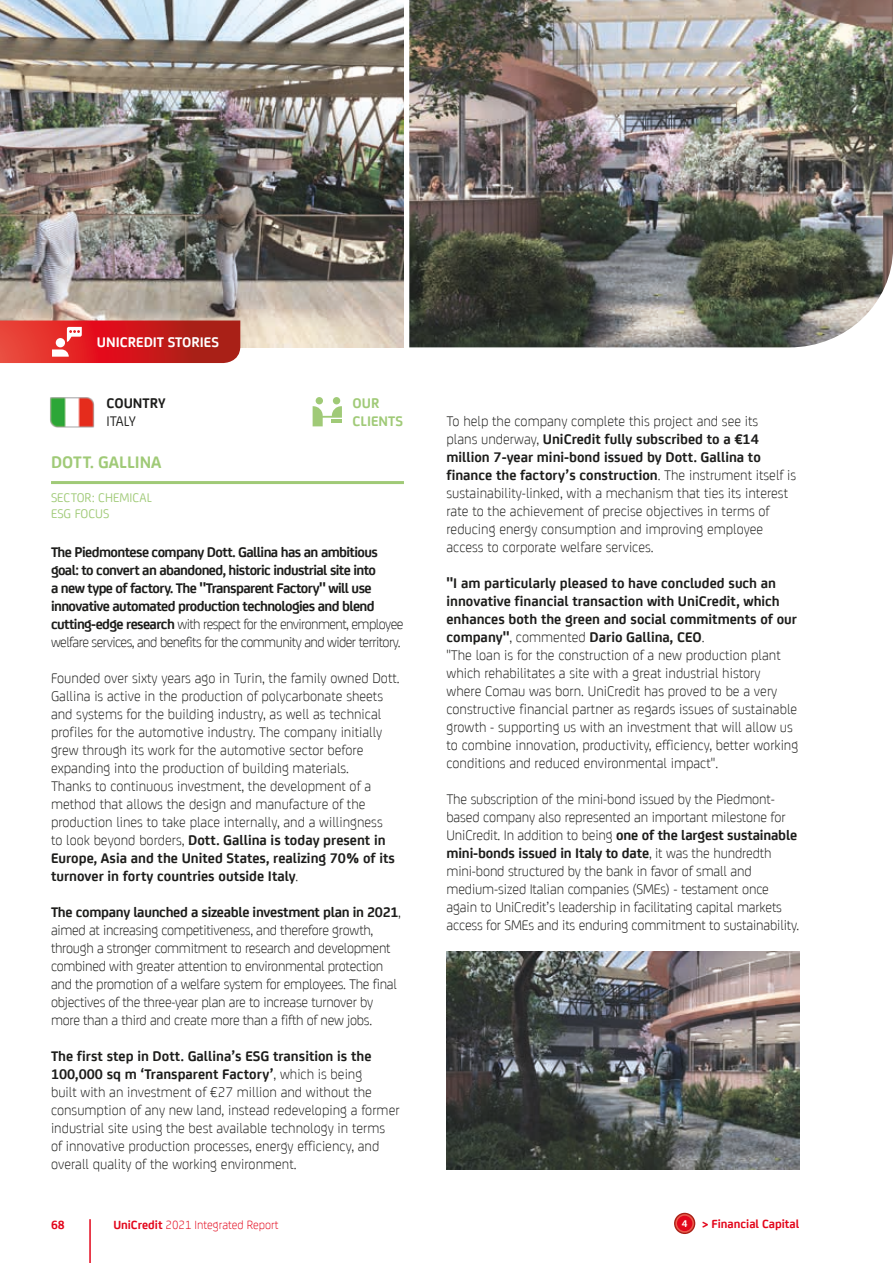
<style>
.page{position:relative;width:893px;height:1263px;background:#fff}
.page>*{position:absolute;margin:0;border:0;box-sizing:border-box;transform-origin:0 0}
.t1{font:700 18px "Uni Credit";color:#a0ca77}
.t2{font:300 15px/18px "Uni Credit";color:#1d1d1b}
.t3{font:300 15px/18px "Uni Credit";letter-spacing:-.02em;color:#1d1d1b}
.t4{font:700 15px/18px "Uni Credit";letter-spacing:-.04em;color:#1d1d1b}
.t5{font:700 15px "Uni Credit";color:#fff}
.t6{font:700 15px/18px "Uni Credit";color:#a0ca77}
.t7{font:700 15px "Uni Credit";color:#1d1d1b}
.t8{font:15px "Uni Credit";letter-spacing:-.03em;color:#1d1d1b}
.t9{font:13.5px/16.2px "Uni Credit";color:#a0ca77}
.t10{font:300 12.75px "Uni Credit";color:#e3061b}
.t11{font:700 12.75px "Uni Credit";color:#e3061b}
.s1{font-weight:300}
.s2{font-weight:700}
.s3{font-size:10.5px;color:#fff}
</style>
<div class="page">
<hr style="left:89px;top:1219px;width:2px;height:44px;background:#e3061b">
<img style="left:446px;top:952px;width:353px;height:217px">
<img style="left:409px;top:0;width:484px;height:347px">
<img style="left:0;top:0;width:404px;height:347px">
<hr style="left:51px;top:481px;width:353px;height:3px;background:#a0ca77">
<div style="left:316px;top:397px;width:7px;height:7px;background:#a0ca77;border-radius:50%"></div>
<div style="left:333px;top:397px;width:7px;height:7px;background:#a0ca77;border-radius:50%"></div>
<svg style="left:313px;top:406px;width:29px;height:20px"></svg>
<img style="left:50px;top:397px;width:45px;height:31px">
<svg style="left:674px;top:1213px;width:21px;height:21px"></svg>
<svg style="left:675px;top:1214px;width:19px;height:19px"></svg>
<div style="left:677px;top:1216px;width:15px;height:15px;background:#e3061b;border-radius:50%"></div>
<svg style="left:0;top:320px;width:240px;height:43px;background:#d02b2a"></svg>
<p class="t5" style="left:97px;top:331px;width:124px">UNICREDIT STORIES</p>
<p class="t7" style="left:106px;top:392px;width:61px">COUNTRY</p>
<p class="t8" style="left:106px;top:411px;width:31px">ITALY</p>
<p class="t1" style="left:51px;top:449px;width:112px">DOTT. GALLINA</p>
<p class="t9" style="left:51px;top:488px;width:102px">SECTOR: CHEMICAL<br>ESG FOCUS</p>
<p class="t6" style="left:353px;top:393px;width:52px">OUR<br>CLIENTS</p>
<p class="t4" style="left:51px;top:542px;width:354px">The Piedmontese company Dott. Gallina has an ambitious goal: to convert an abandoned, historic industrial site into<br>a new type of factory. The "Transparent Factory" will use innovative automated production technologies and blend cutting-edge research <span class="s1">with respect for the environment, employee welfare services, and benefits for the community and wider territory.</span></p>
<p class="t2" style="left:51px;top:668px;width:350px">Founded over sixty years ago in Turin, the family owned Dott.<br>Gallina is active in the production of polycarbonate sheets and systems for the building industry, as well as technical profiles for the automotive industry. The company initially grew through its work for the automotive sector before expanding into the production of building materials.<br>Thanks to continuous investment, the development of a method that allows the design and manufacture of the production lines to take place internally, and a willingness<br>to look beyond borders, <span class="s2">Dott. Gallina is today present in Europe, Asia and the United States, realizing 70% of its turnover in forty countries outside Italy</span>.</p>
<p class="t3" style="left:51px;top:902px;width:351px"><span class="s2">The company launched a sizeable investment plan in 2021</span>, aimed at increasing competitiveness, and therefore growth, through a stronger commitment to research and development combined with greater attention to environmental protection and the promotion of a welfare system for employees. The final objectives of the three-year plan are to increase turnover by more than a third and create more than a fifth of new jobs.</p>
<p class="t2" style="left:51px;top:1046px;width:350px"><span class="s2">The first step in Dott. Gallina’s ESG transition is the 100,000 sq m ‘Transparent Factory’</span>, which is being<br>built with an investment of €27 million and without the consumption of any new land, instead redeveloping a former industrial site using the best available technology in terms of innovative production processes, energy efficiency, and overall quality of the working environment.</p>
<p class="t11" style="left:51px;top:1215px;width:15px">68</p>
<p class="t10" style="left:113px;top:1215px;width:167px"><span class="s2">UniCredit</span> 2021 Integrated Report</p>
<p class="t2" style="left:446px;top:411px;width:351px">To help the company complete this project and see its<br>plans underway, <span class="s2">UniCredit fully subscribed to a €14 million 7-year mini-bond issued by Dott. Gallina to finance the factory’s construction</span>. The instrument itself is sustainability-linked, with a mechanism that ties its interest rate to the achievement of precise objectives in terms of reducing energy consumption and improving employee access to corporate welfare services.</p>
<p class="t2" style="left:446px;top:573px;width:353px"><span class="s2">"I am particularly pleased to have concluded such an innovative financial transaction with UniCredit, which enhances both the green and social commitments of our company"</span>, commented <span class="s2">Dario Gallina, CEO</span>.<br>"The loan is for the construction of a new production plant which rehabilitates a site with a great industrial history where Comau was born. UniCredit has proved to be a very constructive financial partner as regards issues of sustainable growth - supporting us with an investment that will allow us to combine innovation, productivity, efficiency, better working conditions and reduced environmental impact".</p>
<p class="t2" style="left:446px;top:789px;width:354px">The subscription of the mini-bond issued by the Piedmont&shy;based company also represented an important milestone for UniCredit. In addition to being <span class="s2">one of the largest sustainable mini-bonds issued in Italy to date</span>, it was the hundredth mini-bond structured by the bank in favor of small and medium-sized Italian companies (SMEs) - testament once again to UniCredit’s leadership in facilitating capital markets access for SMEs and its enduring commitment to sustainability.</p>
<p class="t11" style="left:682px;top:1214px;width:119px"><span class="s3">4</span> &gt; Financial Capital</p>
</div>
